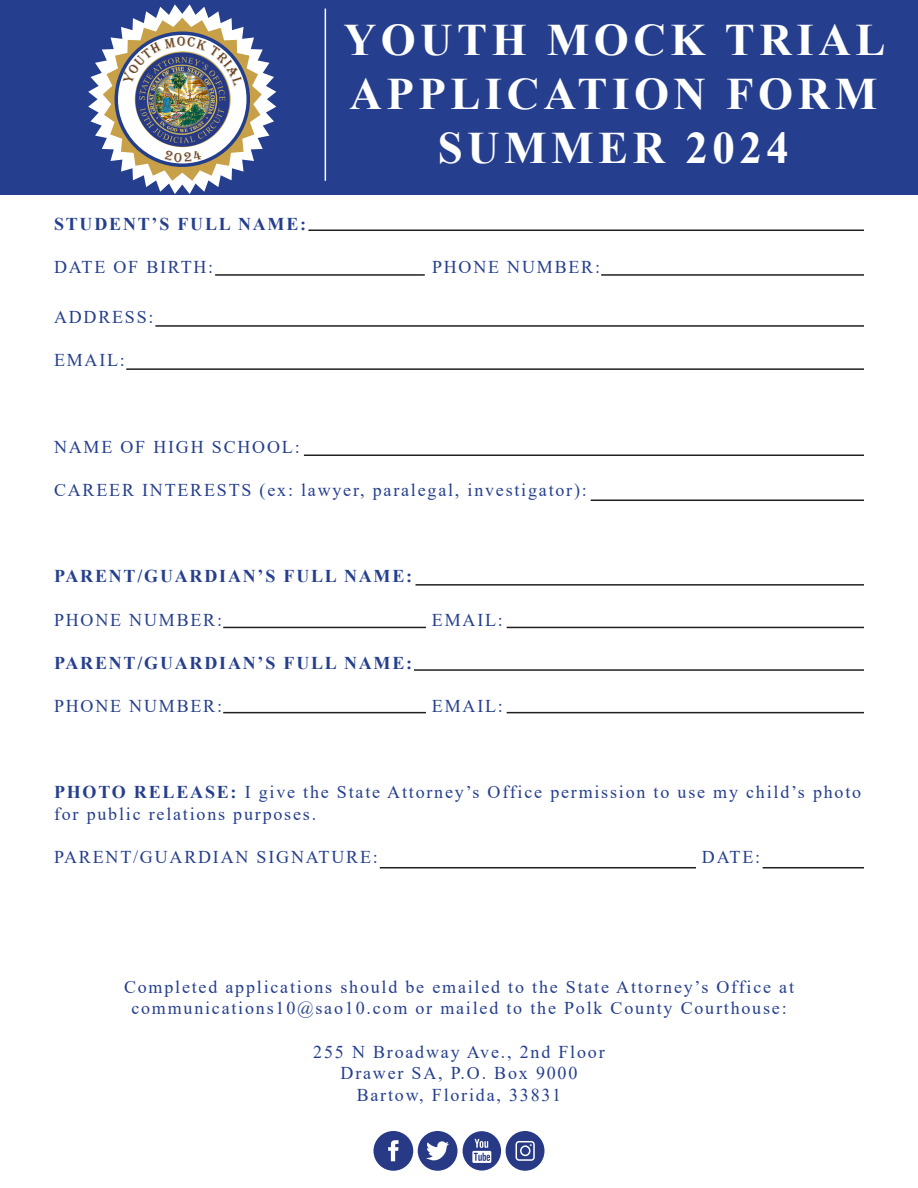
<style>
.page{position:relative;width:918px;height:1188px;background:#fff}
.page>*{position:absolute;margin:0;border:0;box-sizing:border-box;transform-origin:0 0}
.t1{font:700 45px "Times New Roman";letter-spacing:.1em;color:#fff}
.t2{font:18px/21.6px "Times New Roman";letter-spacing:.1em;color:#253f8e}
.t3{font:700 18px "Times New Roman";letter-spacing:.1em;color:#253f8e}
.s1{font-weight:700}
</style>
<div class="page">
<div style="left:0;top:0;width:918px;height:194px;background:#253f8e"></div>
<hr style="left:325px;top:9px;width:1px;height:172px;background:#fff">
<hr style="left:308px;top:230px;width:556px;height:1px;background:#231f20">
<hr style="left:215px;top:274px;width:210px;height:2px;background:#231f20">
<hr style="left:601px;top:274px;width:263px;height:2px;background:#231f20">
<hr style="left:155px;top:325px;width:709px;height:2px;background:#231f20">
<hr style="left:126px;top:368px;width:738px;height:2px;background:#231f20">
<hr style="left:304px;top:454px;width:560px;height:2px;background:#231f20">
<hr style="left:416px;top:584px;width:448px;height:2px;background:#231f20">
<hr style="left:223px;top:627px;width:203px;height:1px;background:#231f20">
<hr style="left:507px;top:627px;width:357px;height:1px;background:#231f20">
<hr style="left:414px;top:669px;width:450px;height:2px;background:#231f20">
<hr style="left:223px;top:712px;width:203px;height:1px;background:#231f20">
<hr style="left:507px;top:712px;width:357px;height:1px;background:#231f20">
<hr style="left:380px;top:867px;width:316px;height:1px;background:#231f20">
<hr style="left:763px;top:867px;width:101px;height:1px;background:#231f20">
<hr style="left:591px;top:500px;width:273px;height:1px;background:#231f20">
<div style="left:373px;top:1131px;width:40px;height:40px;background:#283a86;border-radius:50%"></div>
<svg style="left:388px;top:1140px;width:11px;height:21px"></svg>
<div style="left:418px;top:1131px;width:40px;height:40px;background:#283a86;border-radius:50%"></div>
<svg style="left:426px;top:1141px;width:23px;height:20px"></svg>
<div style="left:463px;top:1131px;width:38px;height:40px;background:#283a86;border-radius:50%"></div>
<div style="left:472px;top:1151px;width:19px;height:12px;background:#fff"></div>
<svg style="left:474px;top:1139px;width:16px;height:22px"></svg>
<div style="left:506px;top:1131px;width:38px;height:40px;background:#283a86;border-radius:50%"></div>
<svg style="left:515px;top:1141px;width:20px;height:20px"></svg>
<svg style="left:88px;top:4px;width:188px;height:190px"></svg>
<p class="t1" style="left:344px;top:8px;width:543px">YOUTH MOCK TRIAL</p>
<p class="t1" style="left:349px;top:62px;width:529px">APPLICATION FORM</p>
<p class="t1" style="left:438px;top:116px;width:353px">SUMMER 2024</p>
<p class="t3" style="left:54px;top:211px;width:254px">STUDENT’S FULL NAME:</p>
<p class="t2" style="left:54px;top:255px;width:161px">DATE OF BIRTH:</p>
<p class="t2" style="left:432px;top:255px;width:170px">PHONE NUMBER:</p>
<p class="t2" style="left:54px;top:306px;width:101px">ADDRESS:</p>
<p class="t2" style="left:54px;top:349px;width:72px">EMAIL:</p>
<p class="t2" style="left:54px;top:435px;width:247px">NAME OF HIGH SCHOOL:</p>
<p class="t2" style="left:54px;top:479px;width:534px">CAREER INTERESTS (ex: lawyer, paralegal, investigator):</p>
<p class="t3" style="left:54px;top:563px;width:360px">PARENT/GUARDIAN’S FULL NAME:</p>
<p class="t2" style="left:54px;top:608px;width:170px">PHONE NUMBER:</p>
<p class="t2" style="left:432px;top:608px;width:72px">EMAIL:</p>
<p class="t3" style="left:54px;top:650px;width:360px">PARENT/GUARDIAN’S FULL NAME:</p>
<p class="t2" style="left:54px;top:695px;width:170px">PHONE NUMBER:</p>
<p class="t2" style="left:432px;top:695px;width:72px">EMAIL:</p>
<p class="t2" style="left:54px;top:781px;width:809px"><span class="s1">PHOTO RELEASE:</span> I give the State Attorney’s Office permission to use my child’s photo for public relations purposes.</p>
<p class="t2" style="left:54px;top:846px;width:325px">PARENT/GUARDIAN SIGNATURE:</p>
<p class="t2" style="left:702px;top:846px;width:60px">DATE:</p>
<p class="t2" style="left:124px;top:975px;width:672px">Completed applications should be emailed to the State Attorney’s Office at</p>
<p class="t2" style="left:131px;top:997px;width:657px">communications10@sao10.com or mailed to the Polk County Courthouse:</p>
<p class="t2" style="left:313px;top:1040px;width:293px">255 N Broadway Ave., 2nd Floor</p>
<p class="t2" style="left:341px;top:1062px;width:238px">Drawer SA, P.O. Box 9000</p>
<p class="t2" style="left:357px;top:1083px;width:206px">Bartow, Florida, 33831</p>
</div>
